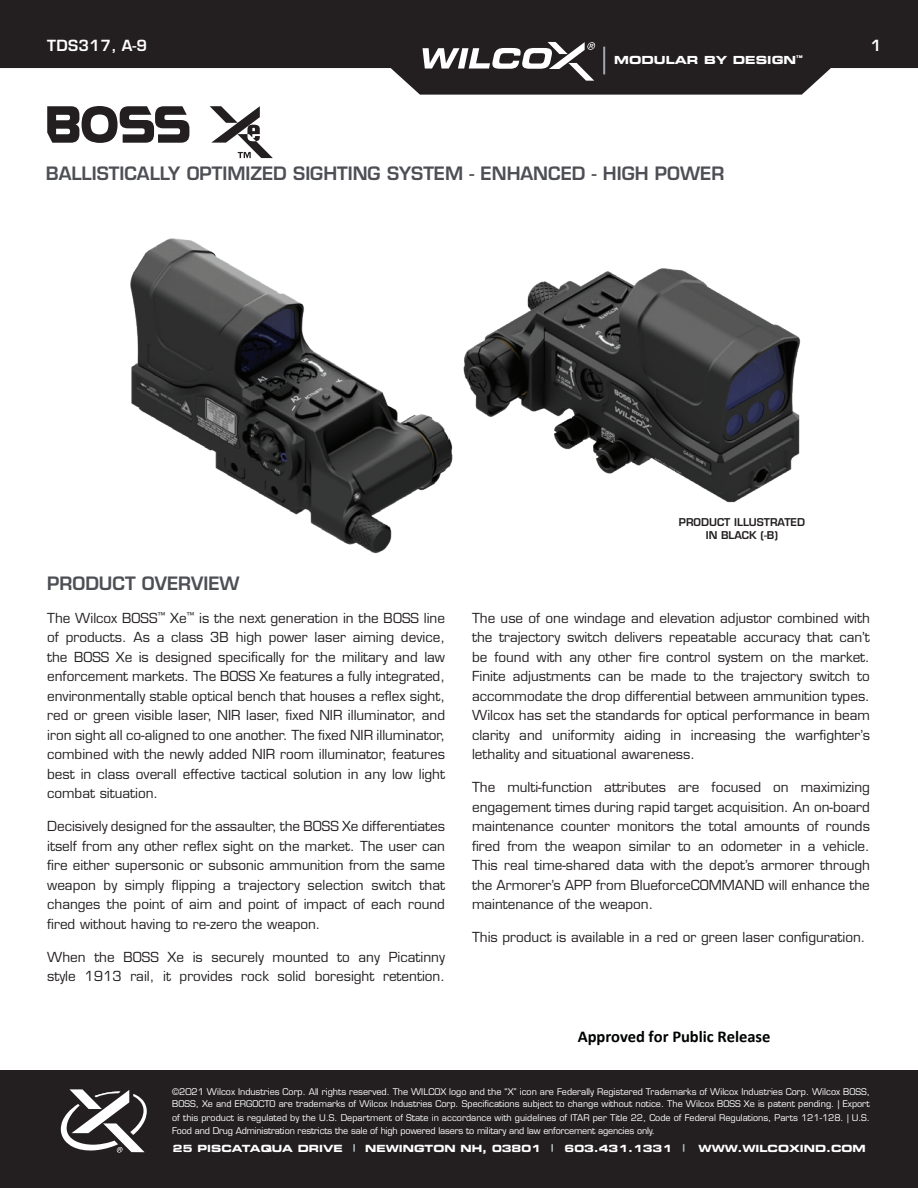
<style>
.page{position:relative;width:918px;height:1188px;background:#fff}
.page>*{position:absolute;margin:0;border:0;box-sizing:border-box;transform-origin:0 0}
.t1{font:600 18px "Eurostile LT Std";color:#4d4f54}
.t2{font:700 16.5px "Calibri";letter-spacing:-.005em;color:#010202}
.t3{font:600 15px "Eurostile LT Std";letter-spacing:.025em;color:#fff}
.t4{font:13.5px/19.5px "Eurostile LT Std";color:#231f20;text-align:justify}
.t5{font:11.1px "Eurostile LT Std Bold Ex 2";color:#fff}
.t6{font:600 10.5px/12.6px "Eurostile LT Std";color:#231f20;text-align:center}
.t7{font:9.9px "Eurostile LT Std Bold Ex 2";color:#fff}
.t8{font:9px/12px "Eurostile LT Std";color:#fff}
</style>
<div class="page">
<svg style="left:0;top:0;width:918px;height:95px;fill:#231f20"></svg>
<svg style="left:423px;top:42px;width:172px;height:39px"></svg>
<hr style="left:603px;top:47px;width:2px;height:27px;background:#a2aaad">
<div style="left:0;top:1070px;width:918px;height:118px;background:#231f20"></div>
<svg style="left:61px;top:1089px;width:86px;height:64px"></svg>
<svg style="left:353px;top:1144px;width:2px;height:8px"></svg>
<svg style="left:551px;top:1144px;width:2px;height:8px"></svg>
<img style="left:476px;top:268px;width:325px;height:235px">
<svg style="left:47px;top:106px;width:142px;height:37px"></svg>
<svg style="left:210px;top:106px;width:63px;height:52px"></svg>
<img style="left:130px;top:238px;width:346px;height:316px">
<p class="t3" style="left:47px;top:36px;width:101px">TDS317, A-9</p>
<p class="t5" style="left:614px;top:52px;width:190px">MODULAR BY DESIGN<sup>™</sup></p>
<h1 class="t1" style="left:46px;top:163px;width:680px">BALLISTICALLY OPTIMIZED SIGHTING SYSTEM - ENHANCED - HIGH POWER</h1>
<p class="t3" style="left:871px;top:36px;width:12px">1</p>
<p class="t6" style="left:679px;top:516px;width:128px">PRODUCT ILLUSTRATED<br>IN BLACK (-B)</p>
<h1 class="t1" style="left:47px;top:572px;width:194px">PRODUCT OVERVIEW</h1>
<p class="t4" style="left:47px;top:608px;width:399px">The Wilcox BOSS<sup>™</sup> Xe<sup>™</sup> is the next generation in the BOSS line of products. As a class 3B high power laser aiming device, the BOSS Xe is designed specifically for the military and law enforcement markets. The BOSS Xe features a fully integrated, environmentally stable optical bench that houses a reflex sight, red or green visible laser, NIR laser, fixed NIR illuminator, and iron sight all co-aligned to one another. The fixed NIR illuminator, combined with the newly added NIR room illuminator, features best in class overall effective tactical solution in any low light combat situation.</p>
<p class="t4" style="left:47px;top:817px;width:399px">Decisively designed for the assaulter, the BOSS Xe differentiates itself from any other reflex sight on the market. The user can fire either supersonic or subsonic ammunition from the same weapon by simply flipping a trajectory selection switch that changes the point of aim and point of impact of each round fired without having to re-zero the weapon.</p>
<p class="t4" style="left:47px;top:947px;width:399px">When the BOSS Xe is securely mounted to any Picatinny style 1913 rail, it provides rock solid boresight retention.</p>
<p class="t4" style="left:472px;top:608px;width:399px">The use of one windage and elevation adjustor combined with the trajectory switch delivers repeatable accuracy that can’t be found with any other fire control system on the market.<br>Finite adjustments can be made to the trajectory switch to accommodate the drop differential between ammunition types.<br>Wilcox has set the standards for optical performance in beam clarity and uniformity aiding in increasing the warfighter’s lethality and situational awareness.</p>
<p class="t4" style="left:472px;top:778px;width:399px">The multi-function attributes are focused on maximizing engagement times during rapid target acquisition. An on-board maintenance counter monitors the total amounts of rounds fired from the weapon similar to an odometer in a vehicle.<br>This real time-shared data with the depot’s armorer through the Armorer’s APP from BlueforceCOMMAND will enhance the maintenance of the weapon.</p>
<p class="t4" style="left:472px;top:927px;width:395px">This product is available in a red or green laser configuration.</p>
<p class="t2" style="left:578px;top:1030px;width:194px">Approved for Public Release</p>
<p class="t8" style="left:172px;top:1086px;width:699px">©2021 Wilcox Industries Corp. All rights reserved. The WILCOX logo and the “X” icon are Federally Registered Trademarks of Wilcox Industries Corp. Wilcox BOSS,<br>BOSS, Xe and ERGOCTO are trademarks of Wilcox Industries Corp. Specifications subject to change without notice. The Wilcox BOSS Xe is patent pending. | Export</p>
<p class="t8" style="left:172px;top:1111px;width:699px;line-height:13.5px">of this product is regulated by the U.S. Department of State in accordance with guidelines of ITAR per Title 22, Code of Federal Regulations, Parts 121-128. | U.S.<br>Food and Drug Administration restricts the sale of high powered lasers to military and law enforcement agencies only.</p>
<p class="t7" style="left:173px;top:1142px;width:171px">25 PISCATAQUA DRIVE</p>
<p class="t7" style="left:365px;top:1142px;width:177px">NEWINGTON NH, 03801</p>
<p class="t7" style="left:565px;top:1142px;width:109px">603.431.1331</p>
<p class="t7" style="left:698px;top:1142px;width:169px">WWW.WILCOXIND.COM</p>
</div>
